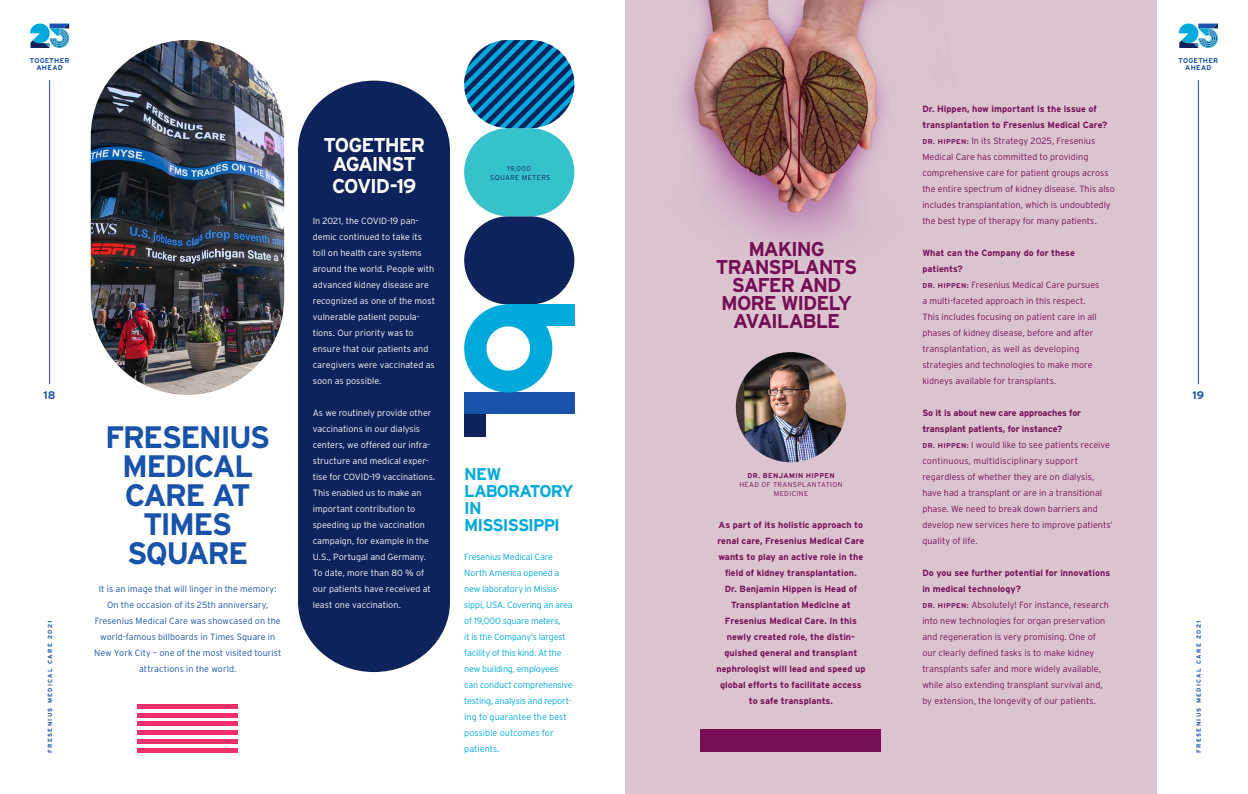
<style>
.page{position:relative;width:1248px;height:794px;background:#fff}
.page>*{position:absolute;margin:0;border:0;box-sizing:border-box;transform-origin:0 0}
.t1{font:700 31px/29px "Interstate";letter-spacing:-.055em;color:#1853a9;text-align:center}
.t2{font:700 20px/18px "Interstate";letter-spacing:-.055em;color:#750e55;text-align:center}
.t3{font:700 20px/19px "Interstate";letter-spacing:-.055em;color:#fff;text-align:center}
.t4{font:700 17px/17px "Interstate";letter-spacing:-.055em;color:#00a9db}
.t5{font:700 11px "Interstate";color:#1853a9}
.t6{font:300 9px/16px "Interstate";letter-spacing:.005em;color:#750e55}
.t7{font:300 9px/16px "Interstate";color:#fff}
.t8{font:700 9px/16px "Interstate";letter-spacing:.005em;color:#750e55;text-align:center}
.t9{font:300 9px/16px "Interstate";letter-spacing:-.02em;color:#00a9db}
.t10{font:300 9px/16px "Interstate";letter-spacing:.005em;color:#1853a9;text-align:center}
.t11{font:300 7px/9px "Interstate";letter-spacing:.06em;color:#750e55;text-align:center}
.t12{font:700 7px/7px "Interstate";letter-spacing:.035em;color:#1853a9;text-align:center}
.t13{font:300 7px/9px "Interstate";letter-spacing:.06em;color:#0e235b;text-align:center}
.t14{font:700 7px "Interstate";letter-spacing:.055em;color:#750e55}
.t15{font:700 6px "Interstate";letter-spacing:.22em;color:#1853a9}
.s1{font-weight:700}
.s2{font-weight:700;font-size:7px}
</style>
<div class="page">
<div style="left:624px;top:0;width:533px;height:794px;background:#dbc4d0"></div>
<img style="left:735px;top:352px;width:110px;height:110px;border-radius:55px">
<img style="left:624px;top:0;width:262px;height:277px">
<div style="left:700px;top:729px;width:180px;height:23px;background:#750e55"></div>
<svg style="left:1178px;top:24px;width:40px;height:24px"></svg>
<hr style="left:1197px;top:80px;width:1px;height:304px;background:#1853a9">
<div style="left:298px;top:81px;width:152px;height:591px;background:#0e235b;border-radius:73px"></div>
<img style="left:91px;top:40px;width:193px;height:355px">
<div style="left:464px;top:216px;width:110px;height:88px;background:#0e235b;border-radius:44px"></div>
<div style="left:464px;top:128px;width:110px;height:88px;background:#36c2cb;border-radius:44px"></div>
<svg style="left:464px;top:40px;width:110px;height:88px"></svg>
<div style="left:464px;top:392px;width:22px;height:44px;background:#0e235b"></div>
<div style="left:464px;top:392px;width:110px;height:22px;background:#1853a9"></div>
<div style="left:464px;top:304px;width:88px;height:88px;background:#00a9db;border-radius:50%"></div>
<div style="left:506px;top:304px;width:68px;height:22px;background:#00a9db"></div>
<div style="left:486px;top:326px;width:44px;height:45px;background:#fff;border-radius:50%"></div>
<hr style="left:138px;top:704px;width:100px;height:4px;background:#f02f6b">
<hr style="left:138px;top:713px;width:100px;height:4px;background:#f02f6b">
<div style="left:138px;top:721px;width:100px;height:5px;background:#f02f6b"></div>
<div style="left:138px;top:730px;width:100px;height:5px;background:#f02f6b"></div>
<hr style="left:138px;top:739px;width:100px;height:4px;background:#f02f6b">
<hr style="left:138px;top:748px;width:100px;height:4px;background:#f02f6b">
<svg style="left:30px;top:24px;width:40px;height:24px"></svg>
<hr style="left:49px;top:80px;width:1px;height:304px;background:#1853a9">
<p class="t12" style="left:30px;top:57px;width:41px">TOGETHER<br>AHEAD</p>
<p class="t12" style="left:1178px;top:57px;width:41px">TOGETHER<br>AHEAD</p>
<p class="t5" style="left:44px;top:389px;width:14px">18</p>
<p class="t15" style="left:47px;top:753px;width:134px;rotate:-90deg">FRESENIUS MEDICAL CARE 2021</p>
<h1 class="t1" style="left:105px;top:422px;width:167px">FRESENIUS<br>MEDICAL<br>CARE AT<br>TIMES<br>SQUARE</h1>
<p class="t10" style="left:94px;top:581px;width:189px">It is an image that will linger in the memory:<br>On the occasion of its 25th anniversary, Fresenius Medical Care was showcased on the world-famous billboards in Times Square in New York City – one of the most visited tourist attractions in the world.</p>
<h2 class="t3" style="left:323px;top:135px;width:103px">TOGETHER<br>AGAINST</h2>
<h2 class="t3" style="left:332px;top:176px;width:86px">COVID-19</h2>
<p class="t7" style="left:313px;top:213px;width:124px">In 2021, the COVID-19 pan&shy;demic continued to take its toll on health care systems around the world. People with advanced kidney disease are recognized as one of the most vulnerable patient popula&shy;tions. Our priority was to ensure that our patients and caregivers were vaccinated as soon as possible.</p>
<p class="t7" style="left:313px;top:405px;width:124px">As we routinely provide other vaccinations in our dialysis centers, we offered our infra&shy;structure and medical exper&shy;tise for COVID-19 vaccinations.<br>This enabled us to make an important contribution to speeding up the vaccination campaign, for example in the<br>U.S., Portugal and Germany.<br>To date, more than 80 % of our patients have received at least one vaccination.</p>
<p class="t13" style="left:490px;top:163px;width:62px">19,000<br>SQUARE METERS</p>
<h3 class="t4" style="left:464px;top:465px;width:111px">NEW<br>LABORATORY<br>IN<br>MISSISSIPPI</h3>
<p class="t9" style="left:464px;top:549px;width:110px">Fresenius Medical Care<br>North America opened a new laboratory in Missis&shy;sippi, USA. Covering an area of 19,000 square meters,<br>it is the Company’s largest facility of this kind. At the new building, employees can conduct comprehensive testing, analysis and report&shy;ing to guarantee the best possible outcomes for patients.</p>
<h2 class="t2" style="left:716px;top:240px;width:143px">MAKING<br>TRANSPLANTS<br>SAFER AND<br>MORE WIDELY<br>AVAILABLE</h2>
<p class="t14" style="left:747px;top:472px;width:89px">DR. BENJAMIN HIPPEN</p>
<p class="t11" style="left:739px;top:480px;width:105px">HEAD OF TRANSPLANTATION<br>MEDICINE</p>
<p class="t8" style="left:716px;top:517px;width:150px">As part of its holistic approach to renal care, Fresenius Medical Care wants to play an active role in the field of kidney transplantation.<br>Dr. Benjamin Hippen is Head of<br>Transplantation Medicine at<br>Fresenius Medical Care. In this newly created role, the distin&shy;guished general and transplant nephrologist will lead and speed up global efforts to facilitate access to safe transplants.</p>
<p class="t6" style="left:922px;top:101px;width:194px"><span class="s1">Dr. Hippen, how important is the issue of transplantation to Fresenius Medical Care?<br></span><span class="s2">DR. HIPPEN:</span> In its Strategy 2025, Fresenius Medical Care has committed to providing comprehensive care for patient groups across the entire spectrum of kidney disease. This also includes transplantation, which is undoubtedly the best type of therapy for many patients.</p>
<p class="t6" style="left:922px;top:245px;width:179px"><span class="s1">What can the Company do for these patients?<br></span><span class="s2">DR. HIPPEN:</span> Fresenius Medical Care pursues a multi-faceted approach in this respect.<br>This includes focusing on patient care in all phases of kidney disease, before and after transplantation, as well as developing strategies and technologies to make more kidneys available for transplants.</p>
<p class="t6" style="left:922px;top:405px;width:192px"><span class="s1">So it is about new care approaches for transplant patients, for instance?<br></span><span class="s2">DR. HIPPEN:</span> I would like to see patients receive continuous, multidisciplinary support regardless of whether they are on dialysis, have had a transplant or are in a transitional phase. We need to break down barriers and develop new services here to improve patients’ quality of life.</p>
<p class="t6" style="left:922px;top:565px;width:189px"><span class="s1">Do you see further potential for innovations in medical technology?<br></span><span class="s2">DR. HIPPEN:</span> Absolutely! For instance, research into new technologies for organ preservation and regeneration is very promising. One of our clearly defined tasks is to make kidney transplants safer and more widely available, while also extending transplant survival and, by extension, the longevity of our patients.</p>
<p class="t5" style="left:1192px;top:389px;width:13px">19</p>
<p class="t15" style="left:1195px;top:753px;width:134px;rotate:-90deg">FRESENIUS MEDICAL CARE 2021</p>
</div>
